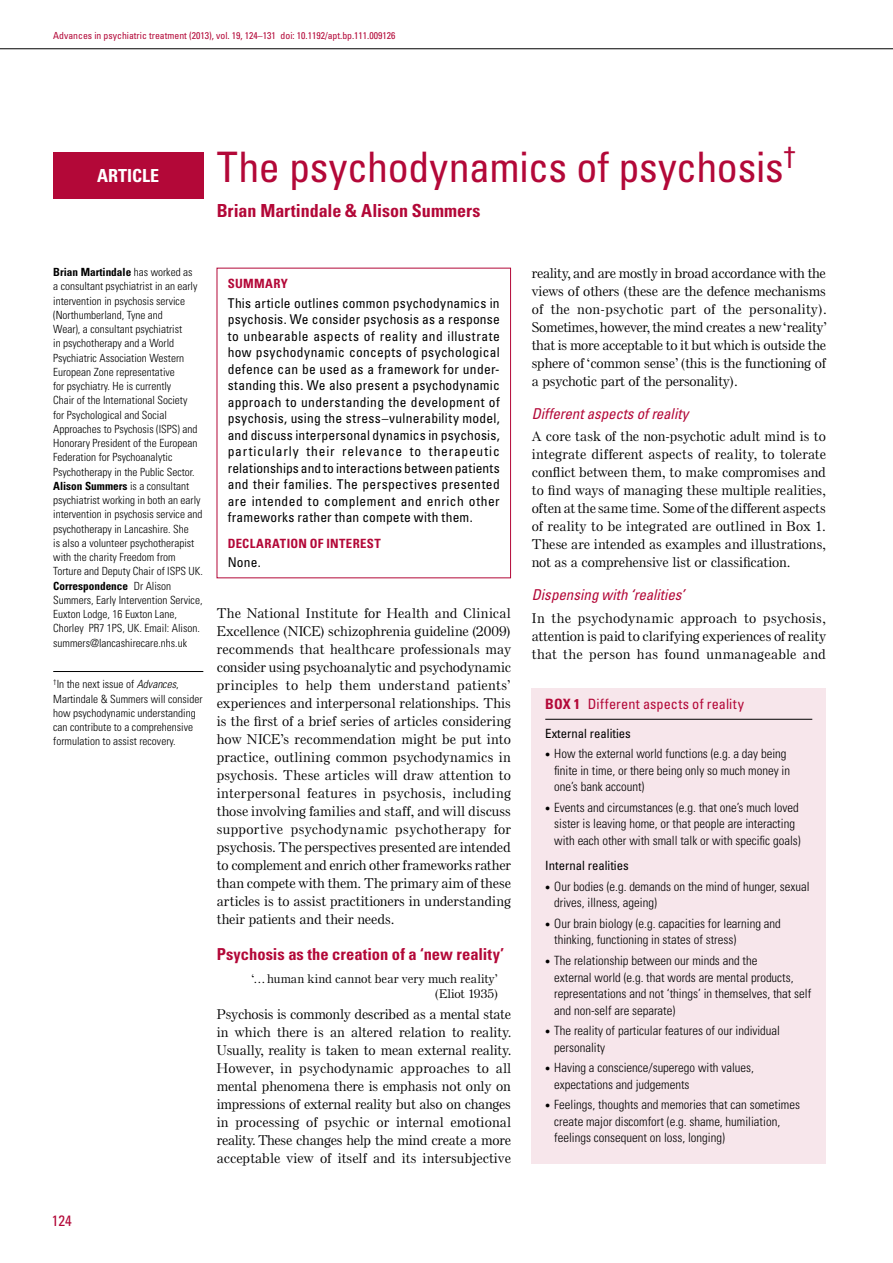
<style>
.page{position:relative;width:893px;height:1263px;background:#fff}
.page>*{position:absolute;margin:0;border:0;box-sizing:border-box;transform-origin:0 0}
.t1{font:condensed 42px "Univers LT Std";letter-spacing:-.01em;color:#b30838}
.t2{font:700 condensed 18px "Univers LT Std";letter-spacing:-.005em;color:#b30838}
.t3{font:700 condensed 18px "Univers LT Std";color:#fff}
.t4{font:700 condensed 16.5px "Univers LT Std";color:#b30838}
.t5{font:italic condensed 15px "Univers LT Std";color:#b30838}
.t6{font:condensed 15px "Univers LT Std";color:#b30838}
.t7{font:condensed 14.25px "Univers LT Std";letter-spacing:.015em;color:#b30838}
.t8{font:500 13.5px/18px "Else NPL Std";letter-spacing:.015em;color:#000;text-align:justify}
.t9{font:condensed 13.5px/16.5px "Univers LT Std";letter-spacing:.025em;color:#000;text-align:justify}
.t10{font:300 condensed 12.75px/16.5px "Univers LT Std";color:#000}
.t11{font:condensed 12.75px "Univers LT Std";color:#000}
.t12{font:700 condensed 12.75px "Univers LT Std";letter-spacing:.025em;color:#b30838}
.t13{font:500 12px/14.7px "Else NPL Std";letter-spacing:.02em;color:#000;text-align:right}
.t14{font:300 condensed 11.25px/14.2px "Univers LT Std";color:#000}
.t15{font:condensed 9.75px "Univers LT Std";color:#b30838}
.s1{font-weight:700}
.s2{font-style:italic}
.s3{font-family:"Newspaper Pi BT";font-weight:400;font-stretch:normal;font-size:7.5px}
</style>
<div class="page">
<hr style="left:0;top:49px;width:893px;height:1px;background:#000">
<div style="left:53px;top:152px;width:150px;height:46px;background:#b30838"></div>
<hr style="left:53px;top:671px;width:150px;height:1px;background:#000">
<div style="left:532px;top:688px;width:294px;height:475px;background:#f7e6eb"></div>
<hr style="left:545px;top:719px;width:267px;height:1px;background:#000">
<p class="t15" style="left:53px;top:30px;width:344px">Advances in psychiatric treatment (2013), vol. 19, 124–131 doi: 10.1192/apt.bp.111.009126</p>
<h2 class="t3" style="left:97px;top:164px;width:64px">article</h2>
<h1 class="t1" style="left:217px;top:141px;width:581px">The psychodynamics of psychosis<sup>†</sup></h1>
<h2 class="t2" style="left:217px;top:199px;width:265px">Brian Martindale &amp; Alison Summers</h2>
<p class="t14" style="left:53px;top:265px;width:151px"><span class="s1">Brian Martindale</span> has worked as<br>a consultant psychiatrist in an early intervention in psychosis service (Northumberland, Tyne and<br>Wear), a consultant psychiatrist<br>in psychotherapy and a World Psychiatric Association Western European Zone representative<br>for psychiatry. He is currently<br>Chair of the International Society<br>for Psychological and Social Approaches to Psychosis (ISPS) and Honorary President of the European Federation for Psychoanalytic Psychotherapy in the Public Sector.<br><span class="s1">Alison Summers</span> is a consultant psychiatrist working in both an early intervention in psychosis service and psychotherapy in Lancashire. She<br>is also a volunteer psychotherapist with the charity Freedom from Torture and Deputy Chair of ISPS UK.<br><span class="s1">Correspondence</span> Dr Alison Summers, Early Intervention Service, Euxton Lodge, 16 Euxton Lane, Chorley PR7 1PS, UK. Email: Alison. summers@lancashirecare.nhs.uk</p>
<p class="t12" style="left:228px;top:276px;width:62px">Summary</p>
<p class="t9" style="left:228px;top:294px;width:274px">This article outlines common psychodynamics in psychosis. We consider psychosis as a response to unbearable aspects of reality and illustrate how psychodynamic concepts of psychological defence can be used as a framework for under&shy;standing this. We also present a psychodynamic approach to understanding the development of psychosis, using the stress–vulnerability model, and discuss interpersonal dynamics in psychosis, particularly their relevance to therapeutic relationships and to interactions between patients and their families. The perspectives presented are intended to complement and enrich other frameworks rather than compete with them.</p>
<p class="t12" style="left:228px;top:535px;width:155px">Declaration of interest</p>
<p class="t9" style="left:228px;top:554px;width:35px">None.</p>
<p class="t8" style="left:217px;top:604px;width:296px">The National Institute for Health and Clinical Excellence (NICE) schizophrenia guideline (2009) recommends that healthcare professionals may consider using psychoanalytic and psychodynamic principles to help them understand patients’ experiences and interpersonal relationships. This is the first of a brief series of articles considering how NICE’s recommendation might be put into practice, outlining common psychodynamics in psychosis. These articles will draw attention to interpersonal features in psychosis, including those involving families and staff, and will discuss supportive psychodynamic psychotherapy for psychosis. The perspectives presented are intended to complement and enrich other frameworks rather than compete with them. The primary aim of these articles is to assist practitioners in understanding their patients and their needs.</p>
<p class="t4" style="left:217px;top:944px;width:289px">Psychosis as the creation of a ‘new reality’</p>
<p class="t13" style="left:251px;top:972px;width:248px">‘…human kind cannot bear very much reality’ (Eliot 1935)</p>
<p class="t8" style="left:217px;top:1005px;width:296px">Psychosis is commonly described as a mental state in which there is an altered relation to reality.<br>Usually, reality is taken to mean external reality.<br>However, in psychodynamic approaches to all mental phenomena there is emphasis not only on impressions of external reality but also on changes in processing of psychic or internal emotional reality. These changes help the mind create a more acceptable view of itself and its intersubjective</p>
<p class="t14" style="left:53px;top:677px;width:151px"><sup>†</sup>In the next issue of <span class="s2">Advances</span>, Martindale &amp; Summers will consider how psychodynamic understanding can contribute to a comprehensive formulation to assist recovery.</p>
<p class="t6" style="left:52px;top:1211px;width:21px">124</p>
<p class="t8" style="left:532px;top:264px;width:297px">reality, and are mostly in broad accordance with the views of others (these are the defence mechanisms of the non-psychotic part of the personality).<br>Sometimes, however, the mind creates a new ‘reality’ that is more acceptable to it but which is outside the sphere of ‘common sense’ (this is the functioning of a psychotic part of the personality).</p>
<p class="t5" style="left:532px;top:404px;width:158px">Different aspects of reality</p>
<p class="t8" style="left:532px;top:427px;width:296px">A core task of the non-psychotic adult mind is to integrate different aspects of reality, to tolerate conflict between them, to make compromises and to find ways of managing these multiple realities, often at the same time. Some of the different aspects of reality to be integrated are outlined in Box 1.<br>These are intended as examples and illustrations, not as a comprehensive list or classification.</p>
<p class="t5" style="left:532px;top:585px;width:154px">Dispensing with ‘realities’</p>
<p class="t8" style="left:532px;top:609px;width:295px">In the psychodynamic approach to psychosis, attention is paid to clarifying experiences of reality that the person has found unmanageable and</p>
<p class="t7" style="left:545px;top:694px;width:200px"><span class="s1">Box 1</span> Different aspects of reality</p>
<p class="t11" style="left:545px;top:725px;width:87px">External realities</p>
<p class="t10" style="left:554px;top:746px;width:237px;text-indent:-9px"><span class="s3">•</span> How the external world functions (e.g. a day being finite in time, or there being only so much money in one’s bank account)</p>
<p class="t10" style="left:554px;top:799px;width:248px;text-indent:-9px"><span class="s3">•</span> Events and circumstances (e.g. that one’s much loved sister is leaving home, or that people are interacting with each other with small talk or with specific goals)</p>
<p class="t11" style="left:545px;top:858px;width:85px">Internal realities</p>
<p class="t10" style="left:554px;top:878px;width:257px;text-indent:-9px"><span class="s3">•</span> Our bodies (e.g. demands on the mind of hunger, sexual drives, illness, ageing)</p>
<p class="t10" style="left:554px;top:915px;width:228px;text-indent:-9px"><span class="s3">•</span> Our brain biology (e.g. capacities for learning and thinking, functioning in states of stress)</p>
<p class="t10" style="left:554px;top:952px;width:258px;text-indent:-9px"><span class="s3">•</span> The relationship between our minds and the<br>external world (e.g. that words are mental products, representations and not ‘things’ in themselves, that self and non-self are separate)</p>
<p class="t10" style="left:554px;top:1022px;width:227px;text-indent:-9px"><span class="s3">•</span> The reality of particular features of our individual personality</p>
<p class="t10" style="left:554px;top:1059px;width:201px;text-indent:-9px"><span class="s3">•</span> Having a conscience/superego with values, expectations and judgements</p>
<p class="t10" style="left:554px;top:1097px;width:247px;text-indent:-9px"><span class="s3">•</span> Feelings, thoughts and memories that can sometimes create major discomfort (e.g. shame, humiliation, feelings consequent on loss, longing)</p>
</div>
